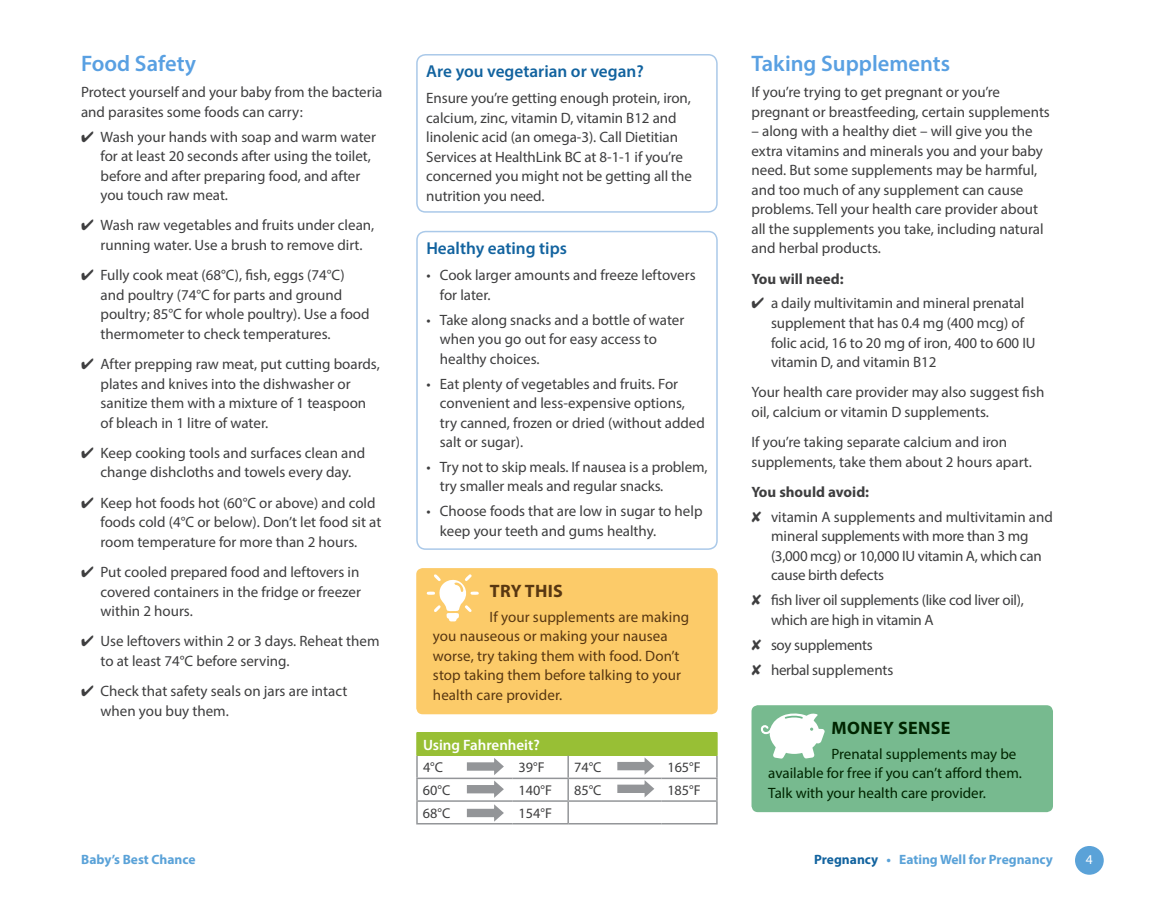
<style>
.page{position:relative;width:1161px;height:905px;background:#fff}
.page>*{position:absolute;margin:0;border:0;box-sizing:border-box;transform-origin:0 0}
.t1{font:600 22.5px "Myriad Pro";color:#59a0e2}
.t2{font:700 18px "Myriad Pro";letter-spacing:.02em;color:#002500}
.t3{font:700 18px "Myriad Pro";letter-spacing:.02em;color:#583711}
.t4{font:600 17.25px "Myriad Pro";color:#12639f}
.t5{font:15px/19.5px "Myriad Pro";color:#3e3e3f}
.t6{font:15px/19.5px "Myriad Pro";letter-spacing:-.02em;color:#3e3e3f}
.t7{font:15px/19.5px "Myriad Pro";letter-spacing:.005em;color:#583711}
.t8{font:15px/19.5px "Myriad Pro";color:#002500}
.t9{font:600 15px "Myriad Pro";color:#fff}
.t10{font:700 15px "Myriad Pro";color:#3e3e3f}
.t11{font:14.25px "Myriad Pro";color:#3e3e3f}
.t12{font:700 13.5px "Myriad Pro";color:#5aa2d8}
.t13{font:13.5px "Myriad Pro";color:#fff}
.s1{font-weight:700}
.s2{color:#12639f}
</style>
<div class="page">
<div style="left:416px;top:568px;width:302px;height:146px;background:#fccb69;border-radius:6px"></div>
<svg style="left:427px;top:574px;width:52px;height:47px"></svg>
<div style="left:416px;top:231px;width:302px;height:319px;border:2px solid #aac9e9;border-radius:9px"></div>
<div style="left:416px;top:54px;width:302px;height:159px;border:2px solid #aac9e9;border-radius:9px"></div>
<div style="left:752px;top:705px;width:301px;height:107px;background:#77ba8f;border-radius:6px"></div>
<svg style="left:761px;top:713px;width:64px;height:45px"></svg>
<div style="left:417px;top:732px;width:300px;height:23px;background:#98bf35"></div>
<hr style="left:416px;top:755px;width:2px;height:22px;background:#939598">
<hr style="left:416px;top:779px;width:2px;height:21px;background:#939598">
<hr style="left:416px;top:801px;width:2px;height:22px;background:#939598">
<hr style="left:567px;top:755px;width:2px;height:22px;background:#939598">
<hr style="left:567px;top:779px;width:2px;height:21px;background:#939598">
<hr style="left:416px;top:777px;width:97px;height:2px;background:#939598">
<hr style="left:513px;top:777px;width:55px;height:2px;background:#939598">
<hr style="left:416px;top:800px;width:97px;height:1px;background:#939598">
<hr style="left:513px;top:800px;width:55px;height:1px;background:#939598">
<hr style="left:416px;top:823px;width:97px;height:1px;background:#939598">
<hr style="left:513px;top:823px;width:55px;height:1px;background:#939598">
<hr style="left:568px;top:823px;width:93px;height:1px;background:#939598">
<hr style="left:661px;top:823px;width:57px;height:1px;background:#939598">
<hr style="left:568px;top:777px;width:93px;height:2px;background:#939598">
<hr style="left:661px;top:777px;width:57px;height:2px;background:#939598">
<hr style="left:568px;top:800px;width:93px;height:1px;background:#939598">
<hr style="left:661px;top:800px;width:57px;height:1px;background:#939598">
<hr style="left:716px;top:755px;width:2px;height:22px;background:#939598">
<hr style="left:716px;top:779px;width:2px;height:21px;background:#939598">
<hr style="left:567px;top:801px;width:2px;height:22px;background:#939598">
<hr style="left:716px;top:801px;width:2px;height:22px;background:#939598">
<hr style="left:416px;top:732px;width:2px;height:23px;background:#98bf35">
<hr style="left:716px;top:732px;width:2px;height:23px;background:#98bf35">
<svg style="left:467px;top:758px;width:37px;height:39px"></svg>
<svg style="left:467px;top:804px;width:37px;height:17px"></svg>
<svg style="left:617px;top:757px;width:37px;height:17px"></svg>
<svg style="left:617px;top:780px;width:37px;height:17px"></svg>
<div style="left:1075px;top:846px;width:29px;height:28px;background:#5aa2d8;border-radius:50%"></div>
<h1 class="t1" style="left:81px;top:49px;width:117px">Food Safety</h1>
<p class="t5" style="left:81px;top:82px;width:303px">Protect yourself and your baby from the bacteria and parasites some foods can carry:</p>
<p class="t5" style="left:100px;top:127px;width:277px;text-indent:-20px">✔ Wash your hands with soap and warm water for at least 20 seconds after using the toilet, before and after preparing food, and after you touch raw meat.</p>
<p class="t5" style="left:81px;top:215px;width:295px;text-align:center">✔ Wash raw vegetables and fruits under clean, running water. Use a brush to remove dirt.</p>
<p class="t5" style="left:100px;top:265px;width:271px;text-indent:-20px">✔ Fully cook meat (68°C), fish, eggs (74°C) and poultry (74°C for parts and ground poultry; 85°C for whole poultry). Use a food thermometer to check temperatures.</p>
<p class="t5" style="left:100px;top:354px;width:281px;text-indent:-20px">✔ After prepping raw meat, put cutting boards, plates and knives into the dishwasher or sanitize them with a mixture of 1 teaspoon of bleach in 1 litre of water.</p>
<p class="t5" style="left:81px;top:443px;width:286px;text-align:center">✔ Keep cooking tools and surfaces clean and change dishcloths and towels every day.</p>
<p class="t5" style="left:100px;top:493px;width:282px;text-indent:-20px">✔ Keep hot foods hot (60°C or above) and cold foods cold (4°C or below). Don’t let food sit at room temperature for more than 2 hours.</p>
<p class="t5" style="left:100px;top:562px;width:262px;text-align:justify;text-indent:-20px">✔ Put cooled prepared food and leftovers in covered containers in the fridge or freezer within 2 hours.</p>
<p class="t5" style="left:100px;top:631px;width:281px;text-indent:-20px">✔ Use leftovers within 2 or 3 days. Reheat them to at least 74°C before serving.</p>
<p class="t5" style="left:100px;top:681px;width:248px;text-indent:-20px">✔ Check that safety seals on jars are intact when you buy them.</p>
<p class="t4" style="left:426px;top:60px;width:219px">Are you vegetarian or vegan?</p>
<p class="t5" style="left:426px;top:88px;width:267px">Ensure you’re getting enough protein, iron, calcium, zinc, vitamin D, vitamin B12 and linolenic acid (an omega-3). Call Dietitian Services at HealthLink BC at 8-1-1 if you’re concerned you might not be getting all the nutrition you need.</p>
<p class="t4" style="left:426px;top:237px;width:142px">Healthy eating tips</p>
<p class="t5" style="left:440px;top:265px;width:257px;text-indent:-14px">• Cook larger amounts and freeze leftovers for later.</p>
<p class="t5" style="left:440px;top:309px;width:246px;text-indent:-14px">• Take along snacks and a bottle of water when you go out for easy access to healthy choices.</p>
<p class="t5" style="left:440px;top:373px;width:267px;text-indent:-14px">• Eat plenty of vegetables and fruits. For convenient and less-expensive options, try canned, frozen or dried (without added salt or sugar).</p>
<p class="t5" style="left:440px;top:457px;width:269px;text-indent:-14px">• Try not to skip meals. If nausea is a problem, try smaller meals and regular snacks.</p>
<p class="t5" style="left:440px;top:501px;width:264px;text-indent:-14px">• Choose foods that are low in sugar to help keep your teeth and gums healthy.</p>
<p class="t3" style="left:490px;top:578px;width:75px">TRY THIS</p>
<p class="t7" style="left:433px;top:606px;width:258px;text-indent:57px">If your supplements are making you nauseous or making your nausea worse, try taking them with food. Don’t stop taking them before talking to your health care provider.</p>
<p class="t9" style="left:423px;top:735px;width:118px">Using Fahrenheit?</p>
<p class="t11" style="left:423px;top:758px;width:22px">4°C</p>
<p class="t11" style="left:519px;top:758px;width:28px">39°F</p>
<p class="t11" style="left:574px;top:758px;width:29px">74°C</p>
<p class="t11" style="left:667px;top:758px;width:35px">165°F</p>
<p class="t11" style="left:423px;top:781px;width:29px">60°C</p>
<p class="t11" style="left:519px;top:781px;width:35px">140°F</p>
<p class="t11" style="left:574px;top:781px;width:29px">85°C</p>
<p class="t11" style="left:667px;top:781px;width:35px">185°F</p>
<p class="t11" style="left:423px;top:804px;width:29px">68°C</p>
<p class="t11" style="left:519px;top:804px;width:35px">154°F</p>
<h1 class="t1" style="left:752px;top:49px;width:200px">Taking Supplements</h1>
<p class="t5" style="left:752px;top:82px;width:300px">If you’re trying to get pregnant or you’re pregnant or breastfeeding, certain supplements</p>
<p class="t5" style="left:752px;top:121px;width:294px">– along with a healthy diet – will give you the extra vitamins and minerals you and your baby need. But some supplements may be harmful, and too much of any supplement can cause problems. Tell your health care provider about all the supplements you take, including natural and herbal products.</p>
<p class="t10" style="left:752px;top:269px;width:94px">You will need:</p>
<p class="t5" style="left:771px;top:293px;width:266px;text-indent:-20px">✔ a daily multivitamin and mineral prenatal supplement that has 0.4 mg (400 mcg) of folic acid, 16 to 20 mg of iron, 400 to 600 IU vitamin D, and vitamin B12</p>
<p class="t5" style="left:752px;top:382px;width:294px">Your health care provider may also suggest fish oil, calcium or vitamin D supplements.</p>
<p class="t5" style="left:752px;top:432px;width:282px">If you’re taking separate calcium and iron supplements, take them about 2 hours apart.</p>
<p class="t5" style="left:752px;top:479px;width:303px;line-height:24.9px"><span class="s1">You should avoid:<br></span>✘ vitamin A supplements and multivitamin and</p>
<p class="t6" style="left:771px;top:526px;width:272px">mineral supplements with more than 3 mg (3,000 mcg) or 10,000 IU vitamin A, which can cause birth defects</p>
<p class="t6" style="left:771px;top:590px;width:254px;text-indent:-20px">✘ fish liver oil supplements (like cod liver oil), which are high in vitamin A</p>
<p class="t6" style="left:752px;top:632px;width:144px;line-height:24.9px">✘ soy supplements<br>✘ herbal supplements</p>
<p class="t2" style="left:832px;top:716px;width:120px">MONEY SENSE</p>
<p class="t8" style="left:768px;top:743px;width:255px;text-indent:63px">Prenatal supplements may be available for free if you can’t afford them.<br>Talk with your health care provider.</p>
<p class="t12" style="left:81px;top:851px;width:116px">Baby’s Best Chance</p>
<p class="t12" style="left:814px;top:851px;width:240px"><span class="s2">Pregnancy</span> • Eating Well for Pregnancy</p>
<p class="t13" style="left:1086px;top:851px;width:8px">4</p>
</div>
